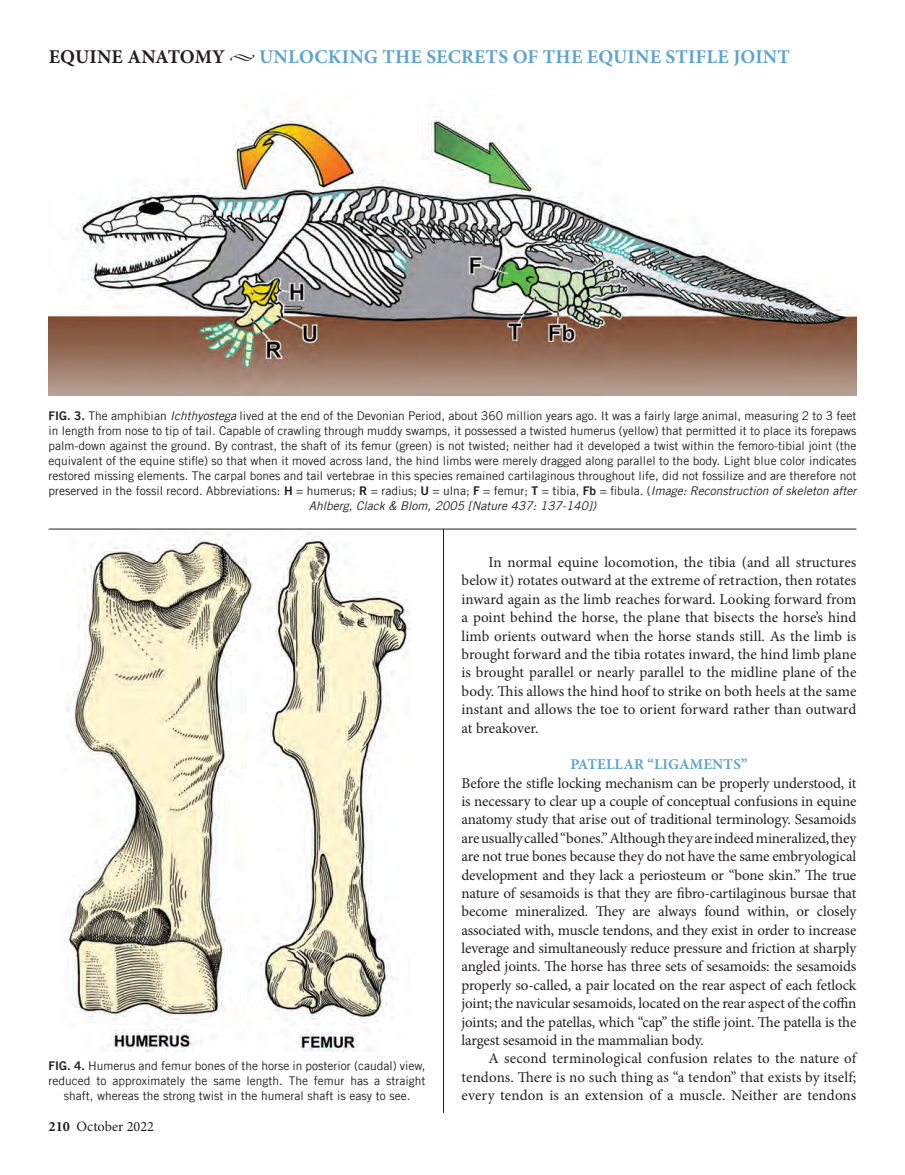
<style>
.page{position:relative;width:905px;height:1175px;background:#fff}
.page>*{position:absolute;margin:0;border:0;box-sizing:border-box;transform-origin:0 0}
.t1{font:700 19.5px "Minion Pro";letter-spacing:.01em;color:#5fa4d0}
.t2{font:15px/18.5px "Minion Pro";color:#231f20;text-align:justify}
.t3{font:700 15px "Minion Pro";letter-spacing:.01em;color:#5fa4d0}
.t4{font:14.25px "Minion Pro";color:#231f20}
.t5{font:12px/15px "Trade Gothic";color:#231f20;text-align:justify}
.t6{font:12px "Trade Gothic Italic 3";color:#231f20}
.s1{color:#231f20}
.s2{font-family:"Trade Gothic Bold 6"}
.s3{font-family:"Trade Gothic Italic 3"}
.s4{font-weight:700}
</style>
<div class="page">
<img style="left:49px;top:115px;width:807px;height:281px">
<img style="left:64px;top:532px;width:346px;height:519px">
<hr style="left:49px;top:529px;width:807px;height:1px;background:#231f20">
<hr style="left:443px;top:529px;width:1px;height:583px;background:#231f20">
<h1 class="t1" style="left:49px;top:43px;width:742px"><span class="s1">EQUINE ANATOMY</span> <span class="s1">◆</span> UNLOCKING THE SECRETS OF THE EQUINE STIFLE JOINT</h1>
<p class="t5" style="left:49px;top:409px;width:809px"><span class="s2">FIG. 3.</span> The amphibian <span class="s3">Ichthyostega</span> lived at the end of the Devonian Period, about 360 million years ago. It was a fairly large animal, measuring 2 to 3 feet in length from nose to tip of tail. Capable of crawling through muddy swamps, it possessed a twisted humerus (yellow) that permitted it to place its forepaws palm-down against the ground. By contrast, the shaft of its femur (green) is not twisted; neither had it developed a twist within the femoro-tibial joint (the equivalent of the equine stifle) so that when it moved across land, the hind limbs were merely dragged along parallel to the body. Light blue color indicates restored missing elements. The carpal bones and tail vertebrae in this species remained cartilaginous throughout life, did not fossilize and are therefore not preserved in the fossil record. Abbreviations: <span class="s2">H</span> = humerus; <span class="s2">R</span> = radius; <span class="s2">U</span> = ulna; <span class="s2">F</span> = femur; <span class="s2">T</span> = tibia, <span class="s2">Fb</span> = fibula. (<span class="s3">Image: Reconstruction of skeleton after</span></p>
<p class="t6" style="left:309px;top:500px;width:289px">Ahlberg, Clack &amp; Blom, 2005 [Nature 437: 137-140])</p>
<p class="t5" style="left:49px;top:1059px;width:378px;text-align:center"><span class="s2">FIG. 4.</span> Humerus and femur bones of the horse in posterior (caudal) view, reduced to approximately the same length. The femur has a straight shaft, whereas the strong twist in the humeral shaft is easy to see.</p>
<p class="t4" style="left:49px;top:1117px;width:107px"><span class="s4">210</span> October 2022</p>
<p class="t2" style="left:461px;top:553px;width:396px;text-indent:27px">In normal equine locomotion, the tibia (and all structures below it) rotates outward at the extreme of retraction, then rotates inward again as the limb reaches forward. Looking forward from a point behind the horse, the plane that bisects the horse’s hind limb orients outward when the horse stands still. As the limb is brought forward and the tibia rotates inward, the hind limb plane is brought parallel or nearly parallel to the midline plane of the body. This allows the hind hoof to strike on both heels at the same instant and allows the toe to orient forward rather than outward at breakover.</p>
<p class="t3" style="left:570px;top:754px;width:179px">PATELLAR “LIGAMENTS”</p>
<p class="t2" style="left:461px;top:773px;width:396px">Before the stifle locking mechanism can be properly understood, it is necessary to clear up a couple of conceptual confusions in equine anatomy study that arise out of traditional terminology. Sesamoids are usually called “bones.” Although they are indeed mineralized, they are not true bones because they do not have the same embryological development and they lack a periosteum or “bone skin.” The true nature of sesamoids is that they are fibro-cartilaginous bursae that become mineralized. They are always found within, or closely associated with, muscle tendons, and they exist in order to increase leverage and simultaneously reduce pressure and friction at sharply angled joints. The horse has three sets of sesamoids: the sesamoids properly so-called, a pair located on the rear aspect of each fetlock joint; the navicular sesamoids, located on the rear aspect of the coffin joints; and the patellas, which “cap” the stifle joint. The patella is the largest sesamoid in the mammalian body.</p>
<p class="t2" style="left:461px;top:1049px;width:396px;text-indent:27px">A second terminological confusion relates to the nature of tendons. There is no such thing as “a tendon” that exists by itself; every tendon is an extension of a muscle. Neither are tendons</p>
</div>
